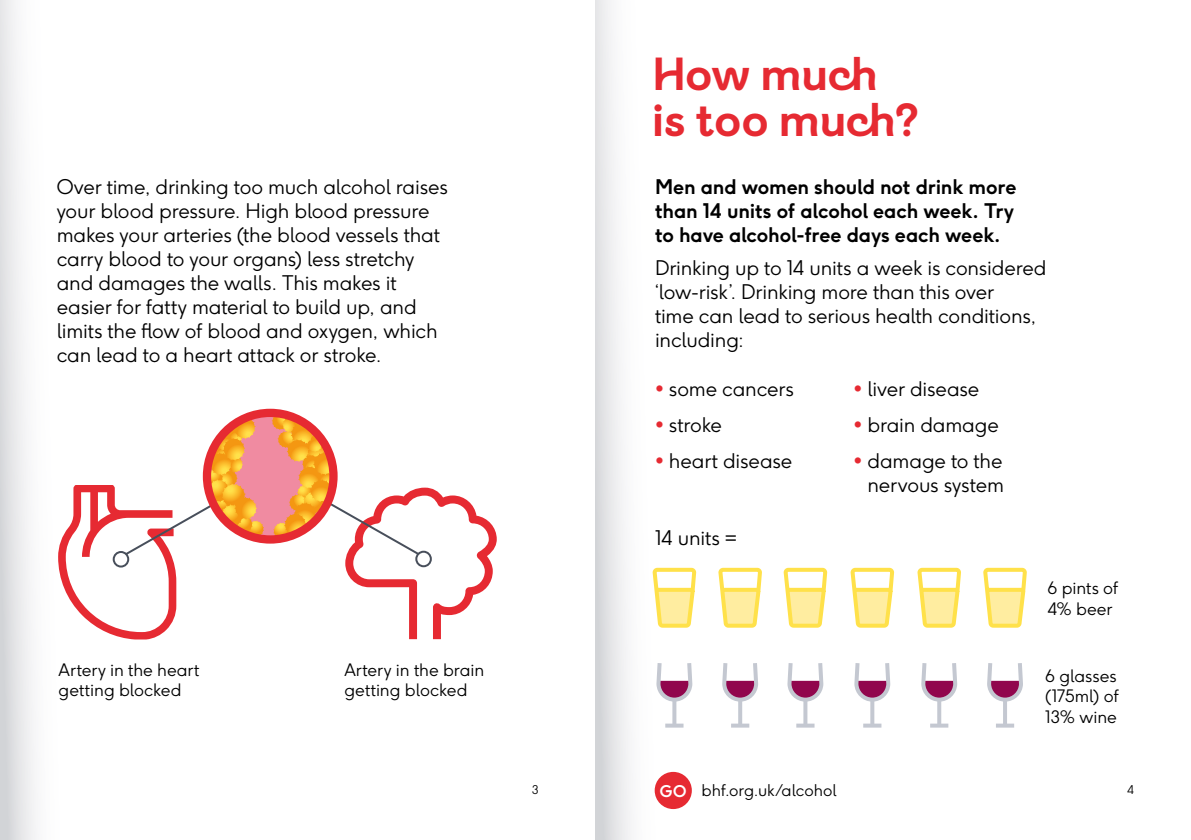
<style>
.page{position:relative;width:1191px;height:840px;background:#fff}
.page>*{position:absolute;margin:0;border:0;box-sizing:border-box;transform-origin:0 0}
.t1{font:700 46px/46px "BHF";color:#e62a32}
.t2{font:300 20px/24px "F37 Ginger";letter-spacing:-.005em;color:#000}
.t3{font:700 20px/24px "F37 Ginger";letter-spacing:-.01em;color:#000;text-align:justify}
.t4{font:300 17px/20.4px "F37 Ginger";color:#000}
.t5{font:300 16px "F37 Ginger";color:#000}
.t6{font:300 12px "F37 Ginger";color:#000}
.s1{color:#e62a32}
.s2{font-weight:700;color:#fff}
</style>
<div class="page">
<div style="left:206px;top:411px;width:128px;height:129px;background:#f08ba1;border-radius:50%"></div>
<svg style="left:272px;top:417px;width:225px;height:221px"></svg>
<svg style="left:74px;top:417px;width:190px;height:222px"></svg>
<div style="left:203px;top:408px;width:134px;height:135px;border:8px solid #e62a32;border-radius:50%"></div>
<div style="left:114px;top:551px;width:14px;height:15px;background:#fff;border-radius:50%"></div>
<div style="left:113px;top:550px;width:16px;height:17px;border:2px solid #484f5b;border-radius:50%"></div>
<svg style="left:416px;top:551px;width:15px;height:15px"></svg>
<div style="left:415px;top:550px;width:17px;height:17px;border:2px solid #484f5b;border-radius:50%"></div>
<div style="left:654px;top:771px;width:38px;height:37px;background:#e62a32;border-radius:50%"></div>
<svg style="left:669px;top:567px;width:28px;height:136px"></svg>
<svg style="left:672px;top:699px;width:4px;height:24px"></svg>
<svg style="left:669px;top:723px;width:14px;height:4px"></svg>
<svg style="left:718px;top:567px;width:44px;height:136px"></svg>
<hr style="left:738px;top:699px;width:4px;height:25px;background:#c4c8d1">
<svg style="left:731px;top:723px;width:18px;height:4px"></svg>
<svg style="left:783px;top:567px;width:45px;height:136px"></svg>
<svg style="left:803px;top:699px;width:4px;height:24px"></svg>
<svg style="left:796px;top:723px;width:18px;height:4px"></svg>
<svg style="left:850px;top:567px;width:45px;height:136px"></svg>
<svg style="left:870px;top:699px;width:4px;height:24px"></svg>
<svg style="left:863px;top:723px;width:18px;height:4px"></svg>
<svg style="left:917px;top:567px;width:44px;height:136px"></svg>
<svg style="left:937px;top:699px;width:4px;height:24px"></svg>
<svg style="left:930px;top:723px;width:18px;height:4px"></svg>
<svg style="left:983px;top:567px;width:44px;height:135px"></svg>
<hr style="left:1003px;top:699px;width:4px;height:25px;background:#c4c8d1">
<svg style="left:996px;top:723px;width:18px;height:4px"></svg>
<svg style="left:595px;top:0;width:74px;height:839px"></svg>
<svg style="left:0;top:0;width:74px;height:839px"></svg>
<p class="t2" style="left:57px;top:174px;width:392px">Over time, drinking too much alcohol raises your blood pressure. High blood pressure makes your arteries (the blood vessels that carry blood to your organs) less stretchy and damages the walls. This makes it easier for fatty material to build up, and limits the flow of blood and oxygen, which can lead to a heart attack or stroke.</p>
<p class="t4" style="left:59px;top:659px;width:142px">Artery in the heart getting blocked</p>
<p class="t4" style="left:344px;top:659px;width:141px">Artery in the brain getting blocked</p>
<h1 class="t1" style="left:652px;top:51px;width:268px">How much is too much?</h1>
<p class="t3" style="left:655px;top:174px;width:363px">Men and women should not drink more than 14 units of alcohol each week. Try to have alcohol-free days each week.</p>
<p class="t2" style="left:655px;top:255px;width:393px">Drinking up to 14 units a week is considered ‘low-risk’. Drinking more than this over<br>time can lead to serious health conditions, including:</p>
<p class="t2" style="left:655px;top:377px;width:140px"><span class="s1">•</span> some cancers</p>
<p class="t2" style="left:655px;top:413px;width:69px"><span class="s1">•</span> stroke</p>
<p class="t2" style="left:655px;top:449px;width:139px"><span class="s1">•</span> heart disease</p>
<p class="t2" style="left:655px;top:525px;width:84px">14 units =</p>
<p class="t2" style="left:853px;top:377px;width:127px"><span class="s1">•</span> liver disease</p>
<p class="t2" style="left:853px;top:413px;width:147px"><span class="s1">•</span> brain damage</p>
<p class="t2" style="left:853px;top:449px;width:152px;text-align:right"><span class="s1">•</span> damage to the nervous system</p>
<p class="t4" style="left:1047px;top:577px;width:72px">6 pints of<br>4% beer</p>
<p class="t4" style="left:1045px;top:665px;width:75px">6 glasses (175ml) of<br>13% wine</p>
<p class="t5" style="left:660px;top:779px;width:178px"><span class="s2">GO</span> bhf.org.uk/alcohol</p>
<p class="t6" style="left:532px;top:782px;width:8px">3</p>
<p class="t6" style="left:1127px;top:782px;width:8px">4</p>
</div>
